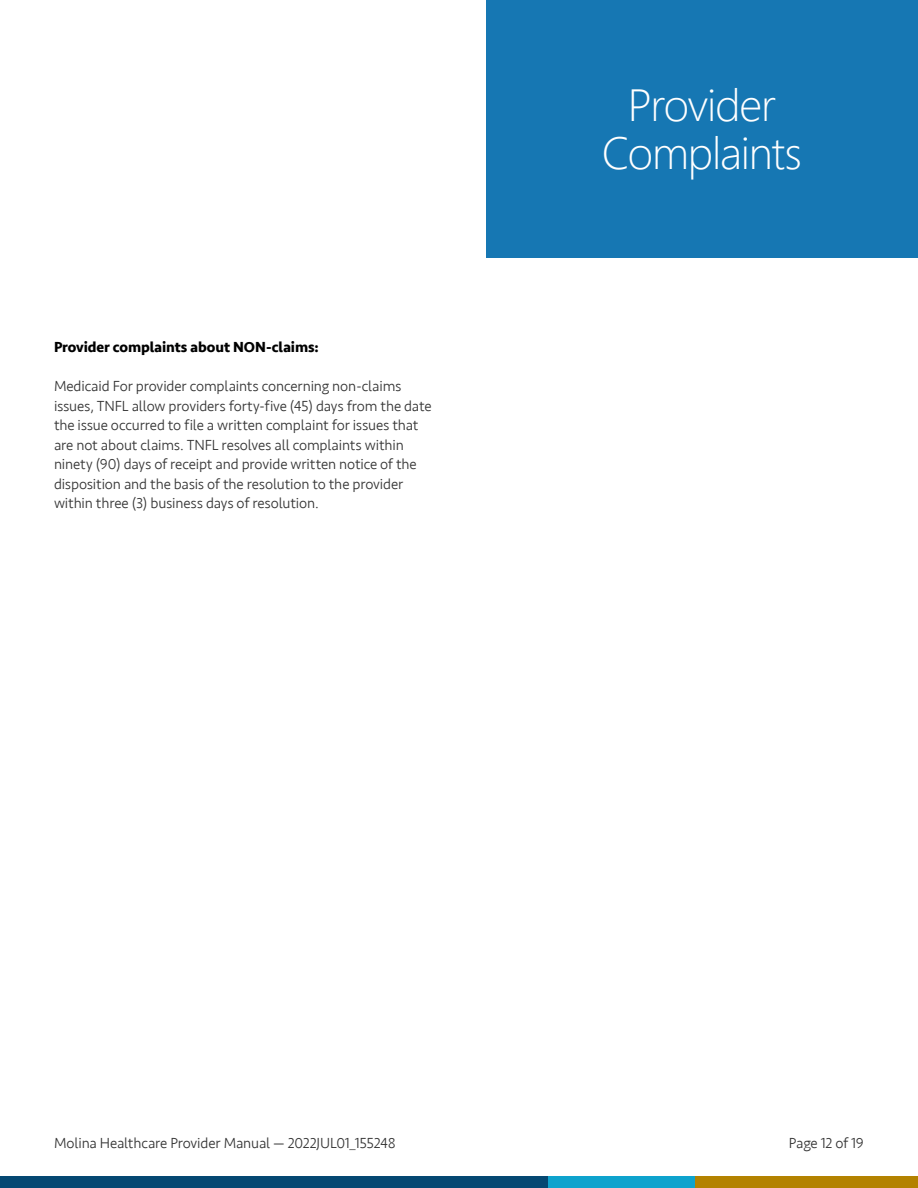
<style>
.page{position:relative;width:918px;height:1188px;background:#fff}
.page>*{position:absolute;margin:0;border:0;box-sizing:border-box;transform-origin:0 0}
.t1{font:300 45px/48px "Segoe UI";letter-spacing:-.025em;color:#fff;text-align:center}
.t2{font:300 15px/19.5px "Seravek";letter-spacing:-.01em;color:#343434}
.t3{font:700 15px "Seravek";letter-spacing:-.005em;color:#000101}
.s1{font-family:"Segoe UI"}
</style>
<div class="page">
<div style="left:0;top:1176px;width:550px;height:12px;background:#054872"></div>
<div style="left:548px;top:1176px;width:148px;height:12px;background:#0ea3cd"></div>
<div style="left:696px;top:1176px;width:222px;height:12px;background:#b38200"></div>
<div style="left:486px;top:0;width:432px;height:257px;background:#1677b3"></div>
<p class="t3" style="left:54px;top:335px;width:266px">Provider complaints about NON-claims:</p>
<p class="t2" style="left:54px;top:377px;width:379px">Medicaid For provider complaints concerning non-claims issues, TNFL allow providers forty-five (45) days from the date the issue occurred to file a written complaint for issues that are not about claims. TNFL resolves all complaints within ninety (90) days of receipt and provide written notice of the disposition and the basis of the resolution to the provider within three (3) business days of resolution.</p>
<h1 class="t1" style="left:602px;top:77px;width:202px">Provider<br>Complaints</h1>
<p class="t2" style="left:54px;top:1133px;width:343px">Molina Healthcare Provider Manual — 2022JUL01<span class="s1">_</span>155248</p>
<p class="t2" style="left:789px;top:1133px;width:77px">Page 12 of 19</p>
</div>
